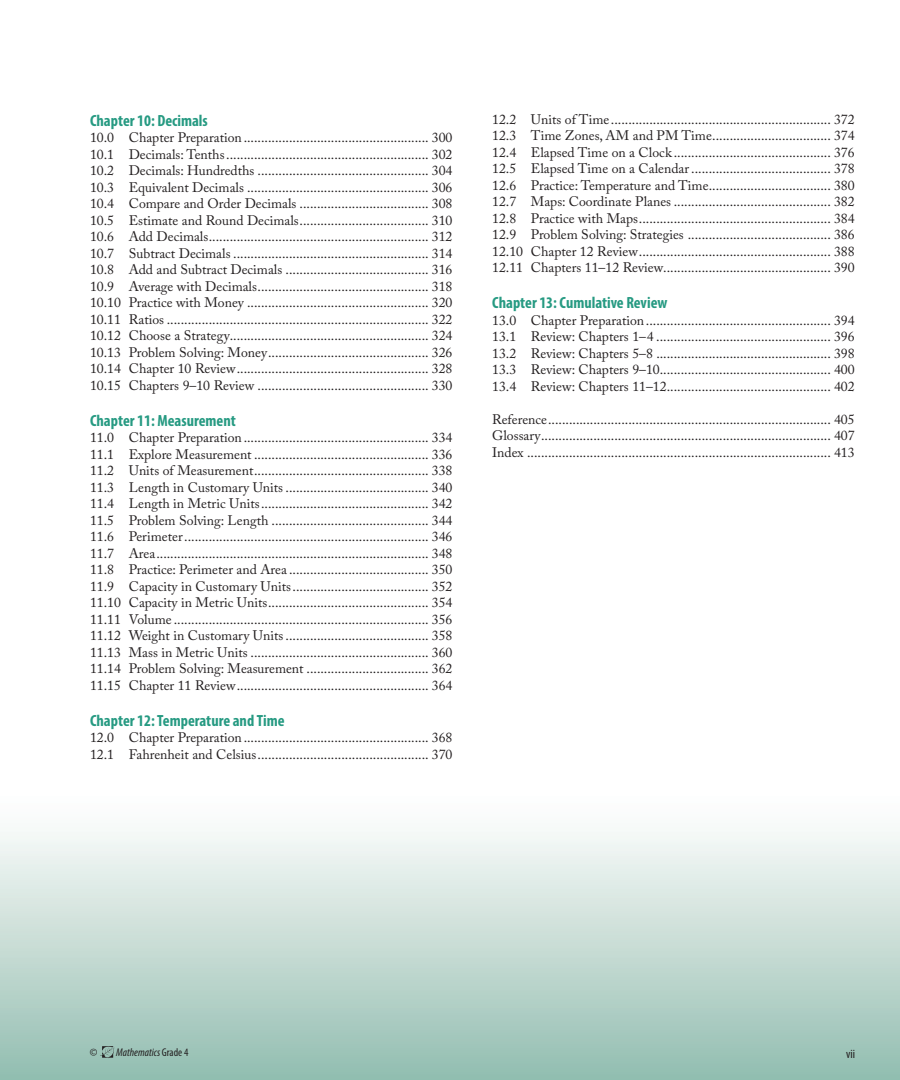
<style>
.page{position:relative;width:900px;height:1080px;background:#fff}
.page>*{position:absolute;margin:0;border:0;box-sizing:border-box;transform-origin:0 0}
.toc_subhead_smaller{font:700 condensed 16.25px "Myriad Pro";color:#269a82}
.Body_Text{font:13.75px "Adobe Caslon Pro";color:#231f20}
.t1{font:condensed 12.5px "Myriad Pro";color:#231f20}
.t2{font:italic condensed 11.25px "Myriad Pro";color:#231f20}
.t3{font:condensed 11.25px "Myriad Pro";color:#231f20}
.s1{font-style:normal}
</style>
<div class="page">
<div style="left:0;top:711px;width:900px;height:369px;background:linear-gradient(to bottom,#fff,#9ac1b4)"></div>
<svg style="left:100px;top:1046px;width:14px;height:12px"></svg>
<p class="toc_subhead_smaller" style="left:90px;top:110px;width:119px">Chapter 10: Decimals</p>
<p class="Body_Text" style="left:90px;top:129px;width:364px">10.0 Chapter Preparation..................................................... 300</p>
<p class="Body_Text" style="left:90px;top:146px;width:364px">10.1 Decimals: Tenths.......................................................... 302</p>
<p class="Body_Text" style="left:90px;top:162px;width:364px">10.2 Decimals: Hundredths ................................................. 304</p>
<p class="Body_Text" style="left:90px;top:179px;width:364px">10.3 Equivalent Decimals .................................................... 306</p>
<p class="Body_Text" style="left:90px;top:195px;width:364px">10.4 Compare and Order Decimals ..................................... 308</p>
<p class="Body_Text" style="left:90px;top:212px;width:364px">10.5 Estimate and Round Decimals..................................... 310</p>
<p class="Body_Text" style="left:90px;top:228px;width:364px">10.6 Add Decimals............................................................... 312</p>
<p class="Body_Text" style="left:90px;top:245px;width:364px">10.7 Subtract Decimals ........................................................ 314</p>
<p class="Body_Text" style="left:90px;top:261px;width:364px">10.8 Add and Subtract Decimals ......................................... 316</p>
<p class="Body_Text" style="left:90px;top:278px;width:364px">10.9 Average with Decimals................................................. 318</p>
<p class="Body_Text" style="left:90px;top:294px;width:364px">10.10 Practice with Money .................................................... 320</p>
<p class="Body_Text" style="left:90px;top:311px;width:364px">10.11 Ratios ........................................................................... 322</p>
<p class="Body_Text" style="left:90px;top:327px;width:364px">10.12 Choose a Strategy......................................................... 324</p>
<p class="Body_Text" style="left:90px;top:344px;width:364px">10.13 Problem Solving: Money.............................................. 326</p>
<p class="Body_Text" style="left:90px;top:360px;width:364px">10.14 Chapter 10 Review....................................................... 328</p>
<p class="Body_Text" style="left:90px;top:377px;width:364px">10.15 Chapters 9–10 Review ................................................. 330</p>
<p class="toc_subhead_smaller" style="left:90px;top:410px;width:147px">Chapter 11: Measurement</p>
<p class="Body_Text" style="left:90px;top:429px;width:364px">11.0 Chapter Preparation..................................................... 334</p>
<p class="Body_Text" style="left:90px;top:446px;width:364px">11.1 Explore Measurement .................................................. 336</p>
<p class="Body_Text" style="left:90px;top:462px;width:364px">11.2 Units of Measurement.................................................. 338</p>
<p class="Body_Text" style="left:90px;top:479px;width:364px">11.3 Length in Customary Units ......................................... 340</p>
<p class="Body_Text" style="left:90px;top:495px;width:364px">11.4 Length in Metric Units................................................ 342</p>
<p class="Body_Text" style="left:90px;top:512px;width:364px">11.5 Problem Solving: Length ............................................. 344</p>
<p class="Body_Text" style="left:90px;top:528px;width:364px">11.6 Perimeter...................................................................... 346</p>
<p class="Body_Text" style="left:90px;top:545px;width:364px">11.7 Area.............................................................................. 348</p>
<p class="Body_Text" style="left:90px;top:561px;width:364px">11.8 Practice: Perimeter and Area ........................................ 350</p>
<p class="Body_Text" style="left:90px;top:578px;width:364px">11.9 Capacity in Customary Units....................................... 352</p>
<p class="Body_Text" style="left:90px;top:594px;width:364px">11.10 Capacity in Metric Units.............................................. 354</p>
<p class="Body_Text" style="left:90px;top:611px;width:364px">11.11 Volume ......................................................................... 356</p>
<p class="Body_Text" style="left:90px;top:627px;width:364px">11.12 Weight in Customary Units ......................................... 358</p>
<p class="Body_Text" style="left:90px;top:644px;width:364px">11.13 Mass in Metric Units ................................................... 360</p>
<p class="Body_Text" style="left:90px;top:660px;width:364px">11.14 Problem Solving: Measurement ................................... 362</p>
<p class="Body_Text" style="left:90px;top:677px;width:364px">11.15 Chapter 11 Review....................................................... 364</p>
<p class="toc_subhead_smaller" style="left:90px;top:710px;width:196px">Chapter 12: Temperature and Time</p>
<p class="Body_Text" style="left:90px;top:729px;width:364px">12.0 Chapter Preparation..................................................... 368</p>
<p class="Body_Text" style="left:90px;top:746px;width:364px">12.1 Fahrenheit and Celsius................................................. 370</p>
<p class="Body_Text" style="left:492px;top:111px;width:364px">12.2 Units of Time............................................................... 372</p>
<p class="Body_Text" style="left:492px;top:127px;width:364px">12.3 Time Zones, AM and PM Time.................................. 374</p>
<p class="Body_Text" style="left:492px;top:144px;width:364px">12.4 Elapsed Time on a Clock ............................................. 376</p>
<p class="Body_Text" style="left:492px;top:160px;width:364px">12.5 Elapsed Time on a Calendar........................................ 378</p>
<p class="Body_Text" style="left:492px;top:177px;width:364px">12.6 Practice: Temperature and Time................................... 380</p>
<p class="Body_Text" style="left:492px;top:193px;width:364px">12.7 Maps: Coordinate Planes ............................................. 382</p>
<p class="Body_Text" style="left:492px;top:210px;width:364px">12.8 Practice with Maps....................................................... 384</p>
<p class="Body_Text" style="left:492px;top:226px;width:364px">12.9 Problem Solving: Strategies ......................................... 386</p>
<p class="Body_Text" style="left:492px;top:243px;width:364px">12.10 Chapter 12 Review....................................................... 388</p>
<p class="Body_Text" style="left:492px;top:259px;width:364px">12.11 Chapters 11–12 Review................................................ 390</p>
<p class="toc_subhead_smaller" style="left:492px;top:292px;width:177px">Chapter 13: Cumulative Review</p>
<p class="Body_Text" style="left:492px;top:312px;width:364px">13.0 Chapter Preparation..................................................... 394</p>
<p class="Body_Text" style="left:492px;top:328px;width:364px">13.1 Review: Chapters 1–4 .................................................. 396</p>
<p class="Body_Text" style="left:492px;top:345px;width:364px">13.2 Review: Chapters 5–8 .................................................. 398</p>
<p class="Body_Text" style="left:492px;top:361px;width:364px">13.3 Review: Chapters 9–10................................................. 400</p>
<p class="Body_Text" style="left:492px;top:378px;width:364px">13.4 Review: Chapters 11–12............................................... 402</p>
<p class="Body_Text" style="left:492px;top:411px;width:364px">Reference................................................................................. 405</p>
<p class="Body_Text" style="left:492px;top:427px;width:364px">Glossary................................................................................... 407</p>
<p class="Body_Text" style="left:492px;top:444px;width:364px">Index ....................................................................................... 413</p>
<p class="t3" style="left:90px;top:1046px;width:9px">©</p>
<p class="t2" style="left:116px;top:1045px;width:74px">Mathematics <span class="s1">Grade 4</span></p>
<p class="t1" style="left:846px;top:1046px;width:10px">vii</p>
</div>
